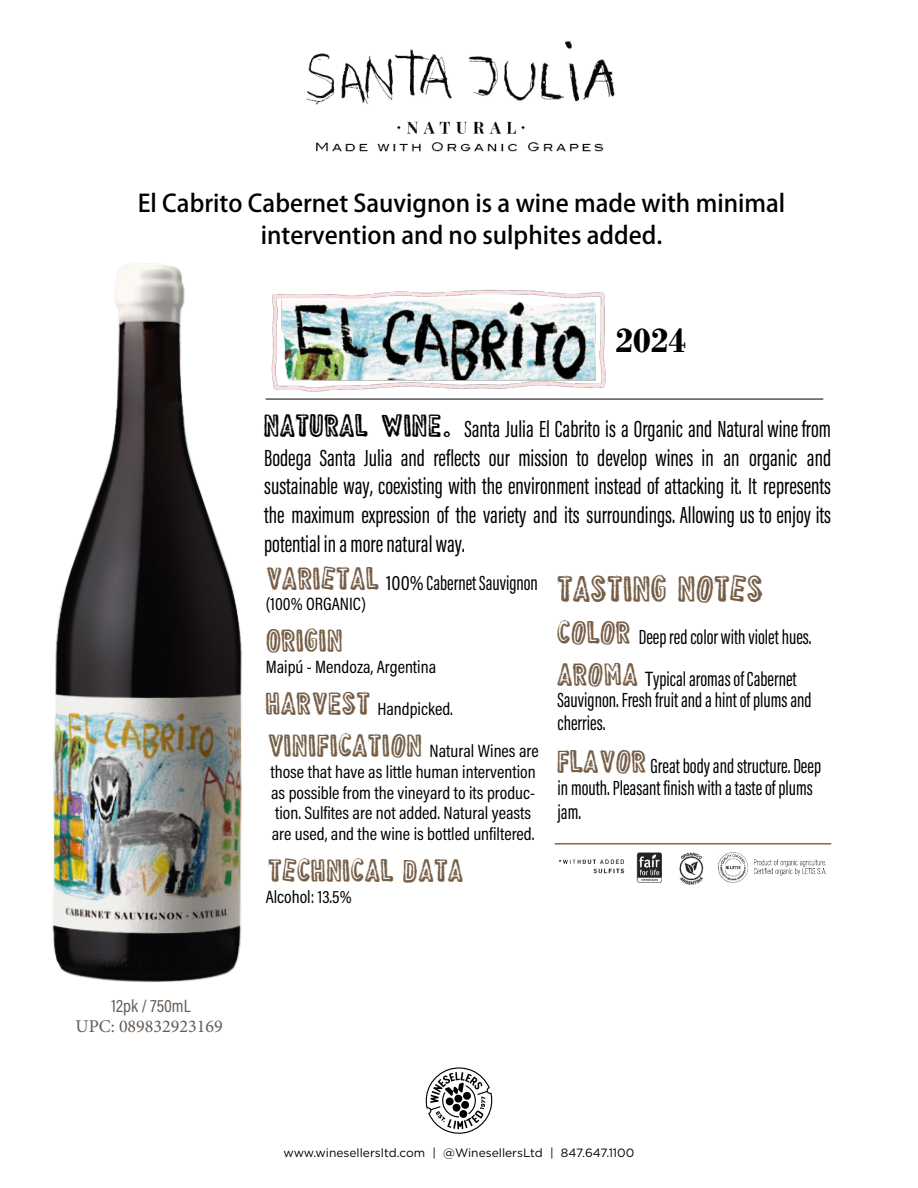
<style>
.page{position:relative;width:918px;height:1188px;background:#fff}
.page>*{position:absolute;margin:0;border:0;box-sizing:border-box;transform-origin:0 0}
.t1{font:700 36px "Bodoni";color:#000}
.t2{font:24px/28.8px "Acumin Pro Extra Cond";color:#000;text-align:justify}
.t3{font:500 24px/32.7px "Koz Go Pr 6 N";color:#000;text-align:center}
.t4{font:24px "VINTAGEFIND";color:#755d46}
.t5{font:21px/22.8px "Acumin Pro Extra Cond";color:#000}
.t6{font:21px "VINTAGEFIND";color:#755d46}
.t7{font:18px/20.7px "Acumin Pro Cond";color:#000}
.t8{font:18px "Minion Pro";color:#665b53}
.t9{font:18px "Acumin Pro Cond";color:#665b53}
.t10{font:12px "Gotham";color:#000}
.s1{font-family:"VINTAGEFIND";font-size:21px}
.s2{font-family:"VINTAGEFIND";color:#755d46}
.s3{font-family:"Acumin Pro Cond"}
.s4{font-family:"VINTAGEFIND";font-size:21px;color:#755d46}
</style>
<div class="page">
<hr style="left:266px;top:399px;width:557px;height:1px;background:#000">
<img style="left:559px;top:852px;width:268px;height:33px">
<hr style="left:555px;top:843px;width:276px;height:2px;background:#846d2c">
<img style="left:275px;top:290px;width:333px;height:110px">
<img style="left:306px;top:41px;width:309px;height:111px">
<svg style="left:426px;top:1067px;width:66px;height:67px"></svg>
<img style="left:52px;top:264px;width:223px;height:719px">
<p class="t3" style="left:138px;top:187px;width:649px">El Cabrito Cabernet Sauvignon is a wine made with minimal intervention and no sulphites added.</p>
<h1 class="t1" style="left:615px;top:319px;width:72px">2024</h1>
<p class="t2" style="left:264px;top:414px;width:569px"><span class="s1">NATURAL WINE.</span> Santa Julia El Cabrito is a Organic and Natural wine from Bodega Santa Julia and reflects our mission to develop wines in an organic and sustainable way, coexisting with the environment instead of attacking it. It represents the maximum expression of the variety and its surroundings. Allowing us to enjoy its potential in a more natural way.</p>
<p class="t9" style="left:112px;top:994px;width:81px">12pk / 750mL</p>
<p class="t8" style="left:75px;top:1015px;width:149px">UPC: 089832923169</p>
<p class="t5" style="left:266px;top:572px;width:274px"><span class="s2">VARIETAL</span> <span class="s3">100%</span> Cabernet Sauvignon</p>
<p class="t7" style="left:266px;top:593px;width:102px">(100% ORGANIC)</p>
<p class="t6" style="left:266px;top:627px;width:79px">ORIGIN</p>
<p class="t7" style="left:266px;top:656px;width:172px">Maipú - Mendoza, Argentina</p>
<p class="t7" style="left:266px;top:698px;width:189px"><span class="s4">HARVEST</span> Handpicked.</p>
<p class="t7" style="left:267px;top:740px;width:273px"><span class="s4">VINIFICATION</span> Natural Wines are those that have as little human intervention as possible from the vineyard to its produc&shy;tion. Sulfites are not added. Natural yeasts are used, and the wine is bottled unfiltered.</p>
<p class="t6" style="left:269px;top:857px;width:197px">TECHNICAL DATA</p>
<p class="t7" style="left:266px;top:886px;width:88px">Alcohol: 13.5%</p>
<p class="t4" style="left:557px;top:574px;width:208px">TASTING NOTES</p>
<p class="t5" style="left:557px;top:616px;width:256px;line-height:42px"><span class="s2">COLOR</span> Deep red color with violet hues.<br><span class="s2">AROMA</span> <span class="s3">T</span>ypical aromas of Cabernet</p>
<p class="t5" style="left:557px;top:688px;width:256px;line-height:23.2px">Sauvignon. Fresh fruit and a hint of plums and cherries.</p>
<p class="t5" style="left:557px;top:754px;width:265px"><span class="s2">FLAVOR</span> Great body and structure. Deep in mouth. Pleasant finish with a taste of plums jam.</p>
<p class="t10" style="left:284px;top:1145px;width:352px">www.winesellersltd.com | @WinesellersLtd | 847.647.1100</p>
</div>
